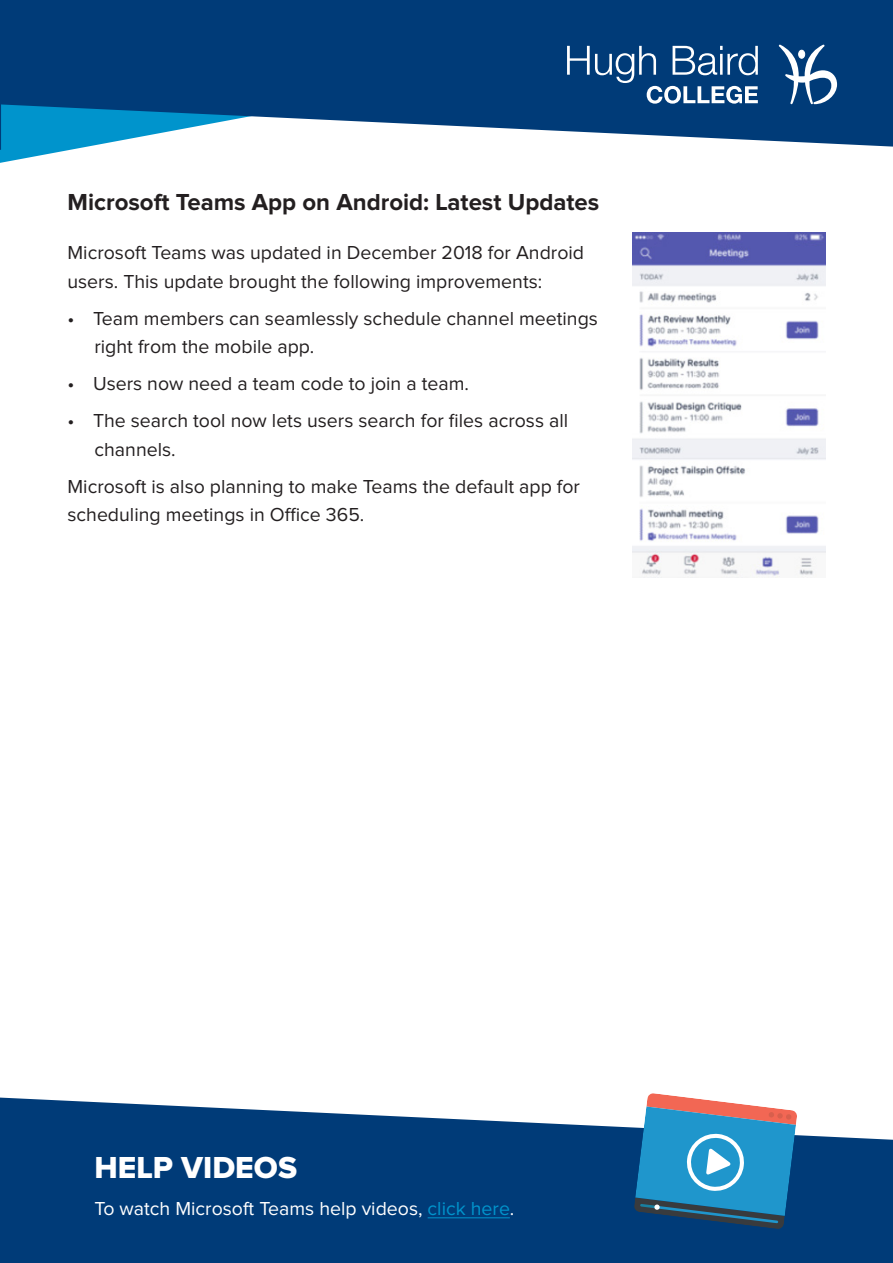
<style>
.page{position:relative;width:893px;height:1263px;background:#fff}
.page>*{position:absolute;margin:0;border:0;box-sizing:border-box;transform-origin:0 0}
.header_1_white{font:31.5px "Proxima Nova Extrabld";color:#fff}
.header_2{font:700 24px "Proxima Nova";color:#231f20}
.body{font:19.5px/28.5px "Proxima Nova";color:#231f20}
.body-2{font:19.5px "Proxima Nova";color:#fff}
.s1{color:#0094cc}
</style>
<div class="page">
<svg style="left:0;top:147px;width:85px;height:16px"></svg>
<svg style="left:1px;top:0;width:892px;height:147px;background:#1b558b"></svg>
<svg style="left:567px;top:46px;width:191px;height:58px;background:#356494"></svg>
<svg style="left:779px;top:45px;width:58px;height:59px"></svg>
<svg style="left:0;top:1097px;width:893px;height:166px;background:#1c5086"></svg>
<hr style="left:428px;top:1217px;width:82px;height:1px;background:#0094cc">
<svg style="left:634px;top:1093px;width:163px;height:136px;background:#4d8eb3"></svg>
<img style="left:632px;top:233px;width:194px;height:344px">
<div style="left:0;top:1159px;width:23px;height:104px;background:#003b78"></div>
<hr style="left:0;top:0;width:1px;height:150px;background:#003b78">
<p class="header_2" style="left:68px;top:191px;width:533px">Microsoft Teams App on Android: Latest Updates</p>
<p class="body" style="left:68px;top:239px;width:518px">Microsoft Teams was updated in December 2018 for Android users. This update brought the following improvements:</p>
<p class="body" style="left:94px;top:305px;width:505px;text-indent:-27px">• Team members can seamlessly schedule channel meetings right from the mobile app.</p>
<p class="body" style="left:68px;top:370px;width:403px">• Users now need a team code to join a team.</p>
<p class="body" style="left:94px;top:407px;width:475px;text-indent:-27px">• The search tool now lets users search for files across all channels.</p>
<p class="body" style="left:68px;top:473px;width:514px">Microsoft is also planning to make Teams the default app for scheduling meetings in Office 365.</p>
<p class="header_1_white" style="left:94px;top:1153px;width:204px">HELP VIDEOS</p>
<p class="body-2" style="left:94px;top:1200px;width:421px">To watch Microsoft Teams help videos, <span class="s1">click here</span>.</p>
</div>
